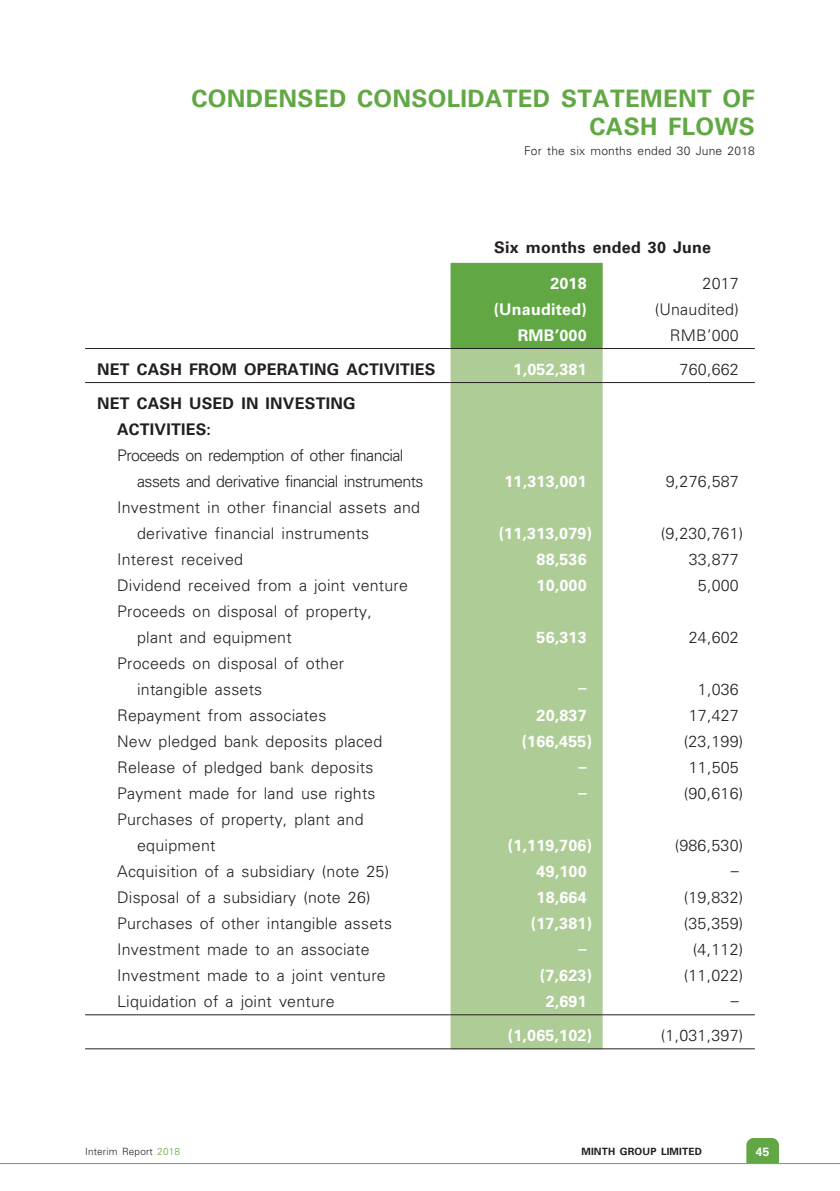
<style>
.page{position:relative;width:840px;height:1191px;background:#fff}
.page>*{position:absolute;margin:0;border:0;box-sizing:border-box;transform-origin:0 0}
.t1{font:700 24px/28px "Univers LT Std";letter-spacing:.015em;color:#61a844;text-align:right}
._15_Table_Stub{font:300 16px/26px "Univers LT Std";letter-spacing:.015em;color:#231f20}
._12___P2{font:300 16px "Univers LT Std";letter-spacing:.015em;color:#231f20}
._12___P2-2{font:700 16px "Univers LT Std";letter-spacing:.015em;color:#fff}
._15_Table_Stub-2{font:300 16px/26px "Univers LT Std";letter-spacing:-.035em;color:#231f20}
._15_Table_Stub-3{font:700 16px/26px "Univers LT Std";letter-spacing:.015em;color:#231f20}
._12___P2-3{font:700 16px "Univers LT Std";letter-spacing:.015em;color:#231f20}
.t2{font:300 12px "Univers LT Std";letter-spacing:.015em;color:#231f20}
.t3{font:700 12px "Univers LT Std";color:#fff}
.t4{font:300 10px "Univers LT Std";letter-spacing:.015em;color:#231f20}
.t5{font:700 10px "Univers LT Std";letter-spacing:.015em;color:#231f20}
.s1{color:#61a844}
</style>
<div class="page">
<hr style="left:0;top:1163px;width:839px;height:1px;background:#61a844">
<svg style="left:746px;top:1138px;width:32px;height:25px"></svg>
<div style="left:450px;top:263px;width:152px;height:85px;background:#61a844"></div>
<div style="left:450px;top:349px;width:152px;height:699px;background:#aecd96"></div>
<hr style="left:85px;top:348px;width:365px;height:1px;background:#231f20">
<hr style="left:450px;top:348px;width:152px;height:1px;background:#231f20">
<hr style="left:602px;top:348px;width:152px;height:1px;background:#231f20">
<hr style="left:85px;top:382px;width:365px;height:1px;background:#231f20">
<hr style="left:450px;top:382px;width:152px;height:1px;background:#231f20">
<hr style="left:602px;top:382px;width:152px;height:1px;background:#231f20">
<hr style="left:85px;top:1014px;width:365px;height:1px;background:#231f20">
<hr style="left:450px;top:1014px;width:152px;height:1px;background:#231f20">
<hr style="left:602px;top:1014px;width:152px;height:1px;background:#231f20">
<hr style="left:85px;top:1048px;width:365px;height:1px;background:#231f20">
<hr style="left:450px;top:1048px;width:152px;height:1px;background:#231f20">
<hr style="left:602px;top:1048px;width:152px;height:1px;background:#231f20">
<h1 class="t1" style="left:191px;top:84px;width:564px">CONDENSED CONSOLIDATED STATEMENT OF<br>CASH FLOWS</h1>
<p class="t2" style="left:524px;top:143px;width:232px">For the six months ended 30 June 2018</p>
<p class="_12___P2-3" style="left:494px;top:238px;width:218px">Six months ended 30 June</p>
<p class="_12___P2-2" style="left:550px;top:274px;width:38px">2018</p>
<p class="_12___P2" style="left:702px;top:273px;width:38px">2017</p>
<p class="_12___P2-2" style="left:493px;top:300px;width:94px">(Unaudited)</p>
<p class="_12___P2" style="left:654px;top:299px;width:86px">(Unaudited)</p>
<p class="_12___P2-2" style="left:517px;top:326px;width:70px">RMB’000</p>
<p class="_12___P2" style="left:669px;top:325px;width:70px">RMB’000</p>
<p class="_15_Table_Stub-3" style="left:97px;top:356px;width:340px">NET CASH FROM OPERATING ACTIVITIES</p>
<p class="_12___P2-2" style="left:513px;top:360px;width:74px">1,052,381</p>
<p class="_12___P2" style="left:679px;top:359px;width:61px">760,662</p>
<p class="_15_Table_Stub-3" style="left:117px;top:390px;width:240px;text-indent:-20px">NET CASH USED IN INVESTING<br>ACTIVITIES:</p>
<p class="_15_Table_Stub-2" style="left:137px;top:442px;width:288px;text-indent:-20px">Proceeds on redemption of other financial assets and derivative financial instruments</p>
<p class="_12___P2-2" style="left:504px;top:472px;width:84px">11,313,001</p>
<p class="_12___P2" style="left:665px;top:472px;width:74px">9,276,587</p>
<p class="_15_Table_Stub" style="left:137px;top:494px;width:284px;text-indent:-20px">Investment in other financial assets and derivative financial instruments</p>
<p class="_12___P2-2" style="left:498px;top:524px;width:95px">(11,313,079)</p>
<p class="_12___P2" style="left:660px;top:524px;width:84px">(9,230,761)</p>
<p class="_15_Table_Stub" style="left:117px;top:546px;width:127px">Interest received</p>
<p class="_12___P2-2" style="left:536px;top:550px;width:52px">88,536</p>
<p class="_12___P2" style="left:688px;top:550px;width:52px">33,877</p>
<p class="_15_Table_Stub" style="left:117px;top:572px;width:292px">Dividend received from a joint venture</p>
<p class="_12___P2-2" style="left:536px;top:576px;width:52px">10,000</p>
<p class="_12___P2" style="left:697px;top:576px;width:42px">5,000</p>
<p class="_15_Table_Stub" style="left:137px;top:598px;width:236px;text-indent:-20px">Proceeds on disposal of property, plant and equipment</p>
<p class="_12___P2-2" style="left:536px;top:628px;width:52px">56,313</p>
<p class="_12___P2" style="left:688px;top:628px;width:52px">24,602</p>
<p class="_15_Table_Stub" style="left:137px;top:650px;width:208px;text-indent:-20px">Proceeds on disposal of other intangible assets</p>
<p class="_12___P2-2" style="left:578px;top:678px;width:9px">–</p>
<p class="_12___P2" style="left:697px;top:680px;width:42px">1,036</p>
<p class="_15_Table_Stub" style="left:117px;top:702px;width:210px">Repayment from associates</p>
<p class="_12___P2-2" style="left:536px;top:706px;width:52px">20,837</p>
<p class="_12___P2" style="left:688px;top:706px;width:52px">17,427</p>
<p class="_15_Table_Stub" style="left:117px;top:728px;width:266px">New pledged bank deposits placed</p>
<p class="_12___P2-2" style="left:521px;top:732px;width:72px">(166,455)</p>
<p class="_12___P2" style="left:683px;top:732px;width:61px">(23,199)</p>
<p class="_15_Table_Stub" style="left:117px;top:754px;width:257px">Release of pledged bank deposits</p>
<p class="_12___P2-2" style="left:578px;top:756px;width:9px">–</p>
<p class="_12___P2" style="left:688px;top:758px;width:52px">11,505</p>
<p class="_15_Table_Stub" style="left:117px;top:780px;width:260px">Payment made for land use rights</p>
<p class="_12___P2-2" style="left:578px;top:782px;width:9px">–</p>
<p class="_12___P2" style="left:683px;top:784px;width:61px">(90,616)</p>
<p class="_15_Table_Stub" style="left:137px;top:806px;width:228px;text-indent:-20px">Purchases of property, plant and equipment</p>
<p class="_12___P2-2" style="left:507px;top:836px;width:86px">(1,119,706)</p>
<p class="_12___P2" style="left:674px;top:836px;width:70px">(986,530)</p>
<p class="_15_Table_Stub" style="left:117px;top:858px;width:273px">Acquisition of a subsidiary (note 25)</p>
<p class="_12___P2-2" style="left:536px;top:862px;width:52px">49,100</p>
<p class="_12___P2" style="left:730px;top:860px;width:9px">–</p>
<p class="_15_Table_Stub" style="left:117px;top:884px;width:255px">Disposal of a subsidiary (note 26)</p>
<p class="_12___P2-2" style="left:536px;top:888px;width:52px">18,664</p>
<p class="_12___P2" style="left:683px;top:888px;width:61px">(19,832)</p>
<p class="_15_Table_Stub" style="left:117px;top:910px;width:276px">Purchases of other intangible assets</p>
<p class="_12___P2-2" style="left:530px;top:914px;width:63px">(17,381)</p>
<p class="_12___P2" style="left:683px;top:914px;width:61px">(35,359)</p>
<p class="_15_Table_Stub" style="left:117px;top:936px;width:254px">Investment made to an associate</p>
<p class="_12___P2-2" style="left:578px;top:938px;width:9px">–</p>
<p class="_12___P2" style="left:692px;top:940px;width:52px">(4,112)</p>
<p class="_15_Table_Stub" style="left:117px;top:962px;width:270px">Investment made to a joint venture</p>
<p class="_12___P2-2" style="left:539px;top:966px;width:54px">(7,623)</p>
<p class="_12___P2" style="left:683px;top:966px;width:61px">(11,022)</p>
<p class="_15_Table_Stub" style="left:117px;top:988px;width:219px">Liquidation of a joint venture</p>
<p class="_12___P2-2" style="left:545px;top:992px;width:42px">2,691</p>
<p class="_12___P2" style="left:730px;top:990px;width:9px">–</p>
<p class="_12___P2-2" style="left:507px;top:1026px;width:86px">(1,065,102)</p>
<p class="_12___P2" style="left:660px;top:1026px;width:84px">(1,031,397)</p>
<p class="t4" style="left:85px;top:1145px;width:96px">Interim Report <span class="s1">2018</span></p>
<p class="t5" style="left:581px;top:1145px;width:122px">MINTH GROUP LIMITED</p>
<p class="t3" style="left:755px;top:1144px;width:15px">45</p>
</div>
